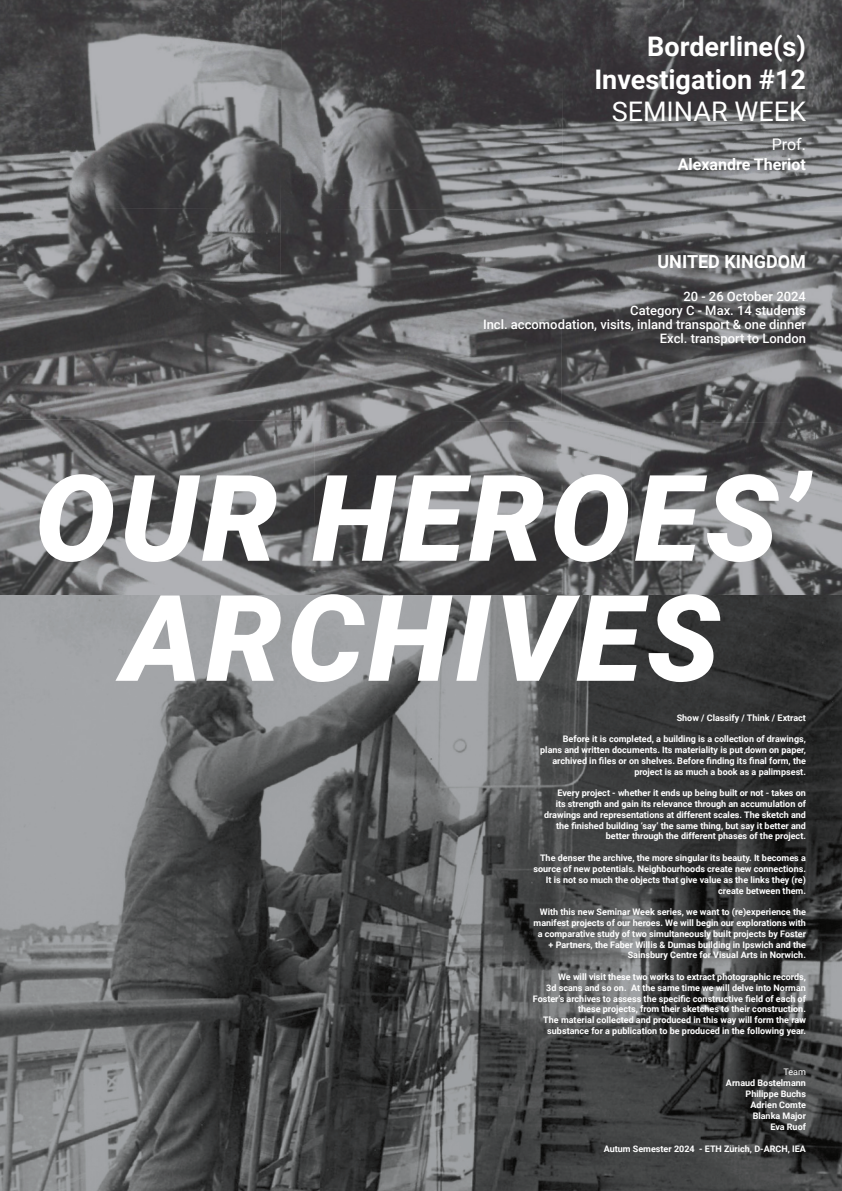
<style>
.page{position:relative;width:842px;height:1191px;background:#fff}
.page>*{position:absolute;margin:0;border:0;box-sizing:border-box;transform-origin:0 0}
.t1{font:italic 900 120px/120px "Roboto";letter-spacing:.035em;color:#fff;text-align:center}
.t2{font:700 27px/32.4px "Roboto";color:#fff;text-align:right}
.t3{font:27px "Roboto";color:#fff}
.t4{font:700 18px "Roboto";color:#fff}
.t5{font:700 16px "Roboto";color:#fff}
.t6{font:16px "Roboto";color:#fff}
.t7{font:500 13px/14px "Roboto";color:#fff;text-align:right}
.t8{font:700 9px/10.8px "Roboto";color:#fff;text-align:right}
.t9{font:9px "Roboto";color:#fff}
</style>
<div class="page">
<img style="left:0;top:0;width:279px;height:207px">
<img style="left:279px;top:0;width:283px;height:419px">
<img style="left:562px;top:0;width:280px;height:210px">
<img style="left:0;top:207px;width:281px;height:212px">
<img style="left:561px;top:210px;width:281px;height:212px">
<img style="left:0;top:419px;width:632px;height:176px">
<img style="left:631px;top:422px;width:211px;height:173px">
<img style="left:0;top:595px;width:842px;height:596px">
<h2 class="t2" style="left:594px;top:29px;width:213px">Borderline(s)<br>Investigation #12</h2>
<h2 class="t3" style="left:612px;top:93px;width:196px">SEMINAR WEEK</h2>
<h3 class="t6" style="left:772px;top:133px;width:36px">Prof.</h3>
<h3 class="t5" style="left:678px;top:153px;width:130px">Alexandre Theriot</h3>
<h3 class="t4" style="left:657px;top:248px;width:150px">UNITED KINGDOM</h3>
<h3 class="t7" style="left:483px;top:289px;width:324px">20 - 26 October 2024<br>Category C - Max. 14 students<br>Incl. accomodation, visits, inland transport &amp; one dinner Excl. transport to London</h3>
<h1 class="t1" style="left:35px;top:453px;width:776px">OUR HEROES’<br>ARCHIVES</h1>
<p class="t8" style="left:677px;top:711px;width:131px">Show / Classify / Think / Extract</p>
<p class="t8" style="left:540px;top:733px;width:267px">Before it is completed, a building is a collection of drawings, plans and written documents. Its materiality is put down on paper, archived in files or on shelves. Before finding its final form, the project is as much a book as a palimpsest.</p>
<p class="t8" style="left:544px;top:787px;width:263px">Every project - whether it ends up being built or not - takes on<br>its strength and gain its relevance through an accumulation of drawings and representations at different scales. The sketch and the finished building ‘say’ the same thing, but say it better and better through the different phases of the project.</p>
<p class="t8" style="left:533px;top:852px;width:274px">The denser the archive, the more singular its beauty. It becomes a source of new potentials. Neighbourhoods create new connections.<br>It is not so much the objects that give value as the links they (re) create between them.</p>
<p class="t8" style="left:533px;top:906px;width:274px">With this new Seminar Week series, we want to (re)experience the manifest projects of our heroes. We will begin our explorations with a comparative study of two simultaneously built projects by Foster + Partners, the Faber Willis &amp; Dumas building in Ipswich and the Sainsbury Centre for Visual Arts in Norwich.</p>
<p class="t8" style="left:533px;top:971px;width:275px">We will visit these two works to extract photographic records,<br>3d scans and so on. At the same time we will delve into Norman Foster’s archives to assess the specific constructive field of each of these projects, from their sketches to their construction.<br>The material collected and produced in this way will form the raw substance for a publication to be produced in the following year.</p>
<p class="t9" style="left:783px;top:1065px;width:24px">Team</p>
<p class="t8" style="left:726px;top:1076px;width:82px">Arnaud Bostelmann<br>Philippe Buchs<br>Adrien Comte<br>Blanka Major<br>Eva Ruof</p>
<p class="t8" style="left:604px;top:1142px;width:204px">Autum Semester 2024 - ETH Zürich, D-ARCH, IEA</p>
</div>
